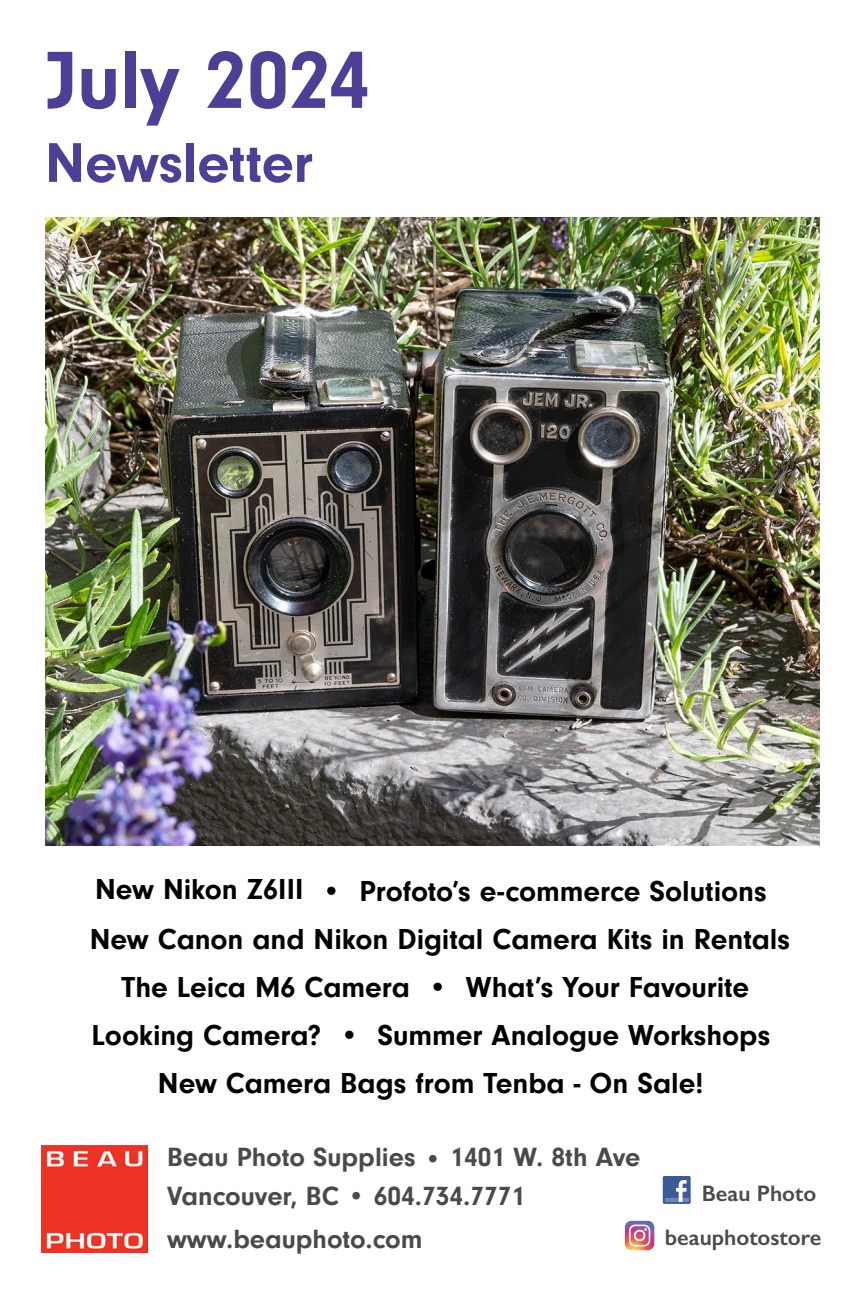
<style>
.page{position:relative;width:864px;height:1296px;background:#fff}
.page>*{position:absolute;margin:0;border:0;box-sizing:border-box;transform-origin:0 0}
.t1{font:700 84px "Neuzeit Gro";letter-spacing:-.005em;color:#4c3f95}
.t2{font:700 58px "Neuzeit Gro";letter-spacing:-.005em;color:#4c3f95}
.t3{font:700 30px "Neuzeit Gro";color:#000}
.t4{font:700 27.4px/38.2px "Neuzeit Gro";color:#4a494e}
.t5{font:600 22.6px/44.6px "Gill Sans";color:#4a494e;text-align:right}
</style>
<div class="page">
<img style="left:41px;top:1146px;width:107px;height:107px">
<div style="left:663px;top:1176px;width:28px;height:28px;background:#3c5a98;border-radius:2px"></div>
<hr style="left:665px;top:1198px;width:24px;height:4px;background:#6d85b3">
<svg style="left:676px;top:1180px;width:11px;height:22px"></svg>
<svg style="left:625px;top:1221px;width:29px;height:29px"></svg>
<img style="left:46px;top:217px;width:773px;height:629px">
<h1 class="t1" style="left:45px;top:33px;width:327px">July 2024</h1>
<h2 class="t2" style="left:45px;top:130px;width:269px">Newsletter</h2>
<p class="t3" style="left:95px;top:875px;width:673px">New Nikon Z6III • Profoto’s e-commerce Solutions</p>
<p class="t3" style="left:90px;top:923px;width:702px">New Canon and Nikon Digital Camera Kits in Rentals</p>
<p class="t3" style="left:122px;top:971px;width:629px">The Leica M6 Camera • What’s Your Favourite</p>
<p class="t3" style="left:92px;top:1019px;width:680px">Looking Camera? • Summer Analogue Workshops</p>
<p class="t3" style="left:158px;top:1067px;width:548px">New Camera Bags from Tenba - On Sale!</p>
<p class="t4" style="left:167px;top:1138px;width:475px">Beau Photo Supplies • 1401 W. 8th Ave<br>Vancouver, BC • 604.734.7771</p>
<p class="t4" style="left:167px;top:1220px;width:257px">www.beauphoto.com</p>
<p class="t5" style="left:665px;top:1171px;width:158px">Beau Photo beauphotostore</p>
</div>
